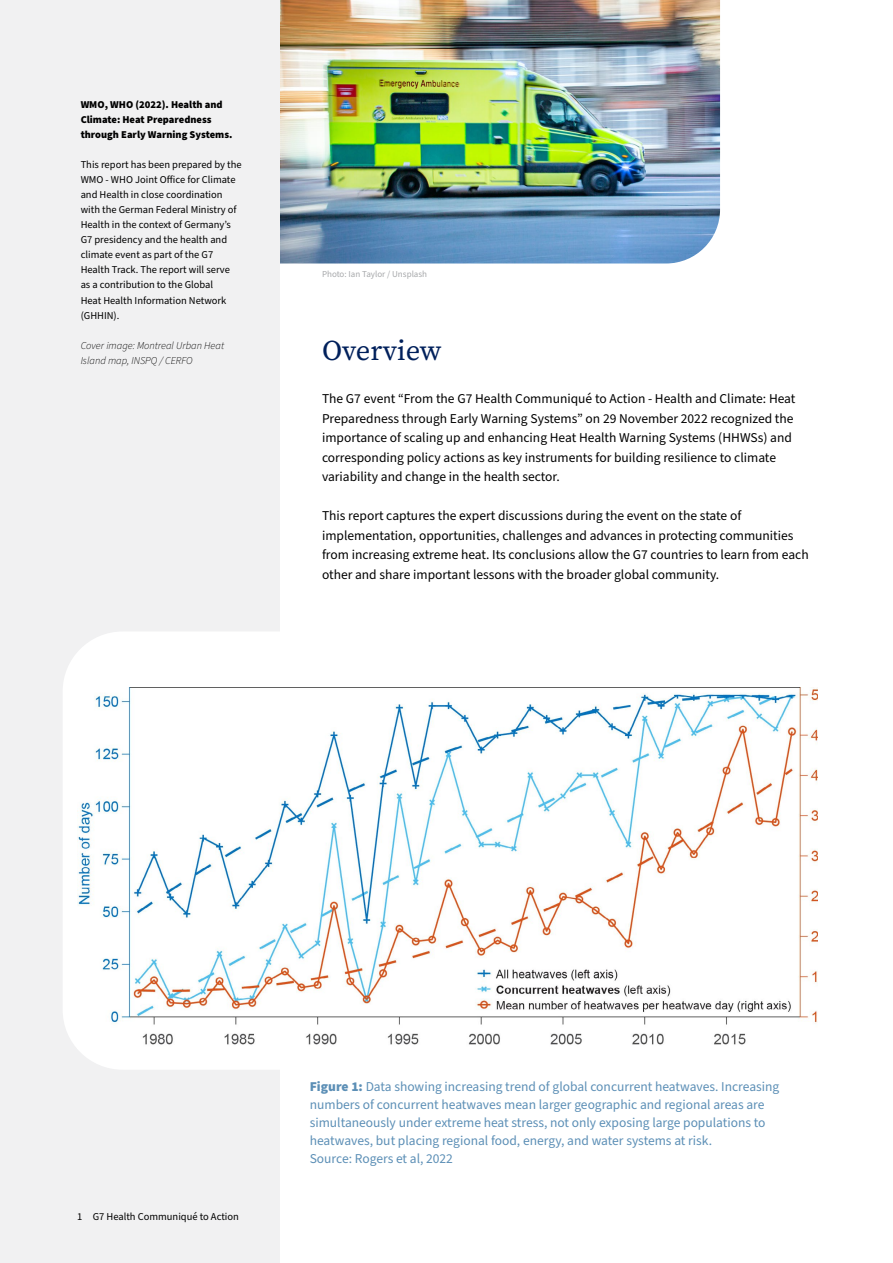
<style>
.page{position:relative;width:893px;height:1263px;background:#fff}
.page>*{position:absolute;margin:0;border:0;box-sizing:border-box;transform-origin:0 0}
.t1{font:28.5px "Source Serif Pro";color:#00205b}
.t2{font:13.5px/19.5px "Source Sans Pro";color:#000}
.t3{font:13.5px/18px "Source Sans Pro";color:#5c8fb6}
.t4{font:10.5px/15px "Source Sans Pro";color:#000}
.t5{font:900 10.5px/15px "Source Sans Pro";color:#000}
.t6{font:italic 300 10.5px/15px "Source Sans Pro";color:#000}
.t7{font:9px "Source Sans Pro";color:#939598}
.s1{font-weight:900}
</style>
<div class="page">
<img style="left:279px;top:0;width:441px;height:263px">
<div style="left:0;top:0;width:279px;height:1263px;background:#f1f1f2"></div>
<div style="left:63px;top:631px;width:795px;height:439px;background:#fff;border-radius:60px"></div>
<img style="left:77px;top:687px;width:740px;height:358px">
<p class="t5" style="left:81px;top:98px;width:153px">WMO, WHO (2022). Health and<br>Climate: Heat Preparedness through Early Warning Systems.</p>
<p class="t4" style="left:81px;top:158px;width:163px">This report has been prepared by the<br>WMO - WHO Joint Office for Climate and Health in close coordination with the German Federal Ministry of<br>Health in the context of Germany’s<br>G7 presidency and the health and climate event as part of the G7<br>Health Track. The report will serve as a contribution to the Global<br>Heat Health Information Network (GHHIN).</p>
<p class="t6" style="left:81px;top:338px;width:145px">Cover image: Montreal Urban Heat<br>Island map, INSPQ / CERFO</p>
<h1 class="t1" style="left:322px;top:333px;width:121px">Overview</h1>
<p class="t2" style="left:322px;top:389px;width:475px">The G7 event “From the G7 Health Communiqué to Action - Health and Climate: Heat Preparedness through Early Warning Systems” on 29 November 2022 recognized the importance of scaling up and enhancing Heat Health Warning Systems (HHWSs) and corresponding policy actions as key instruments for building resilience to climate variability and change in the health sector.</p>
<p class="t2" style="left:322px;top:506px;width:488px">This report captures the expert discussions during the event on the state of implementation, opportunities, challenges and advances in protecting communities from increasing extreme heat. Its conclusions allow the G7 countries to learn from each other and share important lessons with the broader global community.</p>
<p class="t7" style="left:322px;top:268px;width:107px">Photo: Ian Taylor / Unsplash</p>
<p class="t4" style="left:77px;top:1209px;width:163px">1 G7 Health Communiqué to Action</p>
<p class="t3" style="left:310px;top:1078px;width:471px"><span class="s1">Figure 1:</span> Data showing increasing trend of global concurrent heatwaves. Increasing numbers of concurrent heatwaves mean larger geographic and regional areas are simultaneously under extreme heat stress, not only exposing large populations to heatwaves, but placing regional food, energy, and water systems at risk.<br>Source: Rogers et al, 2022</p>
</div>
